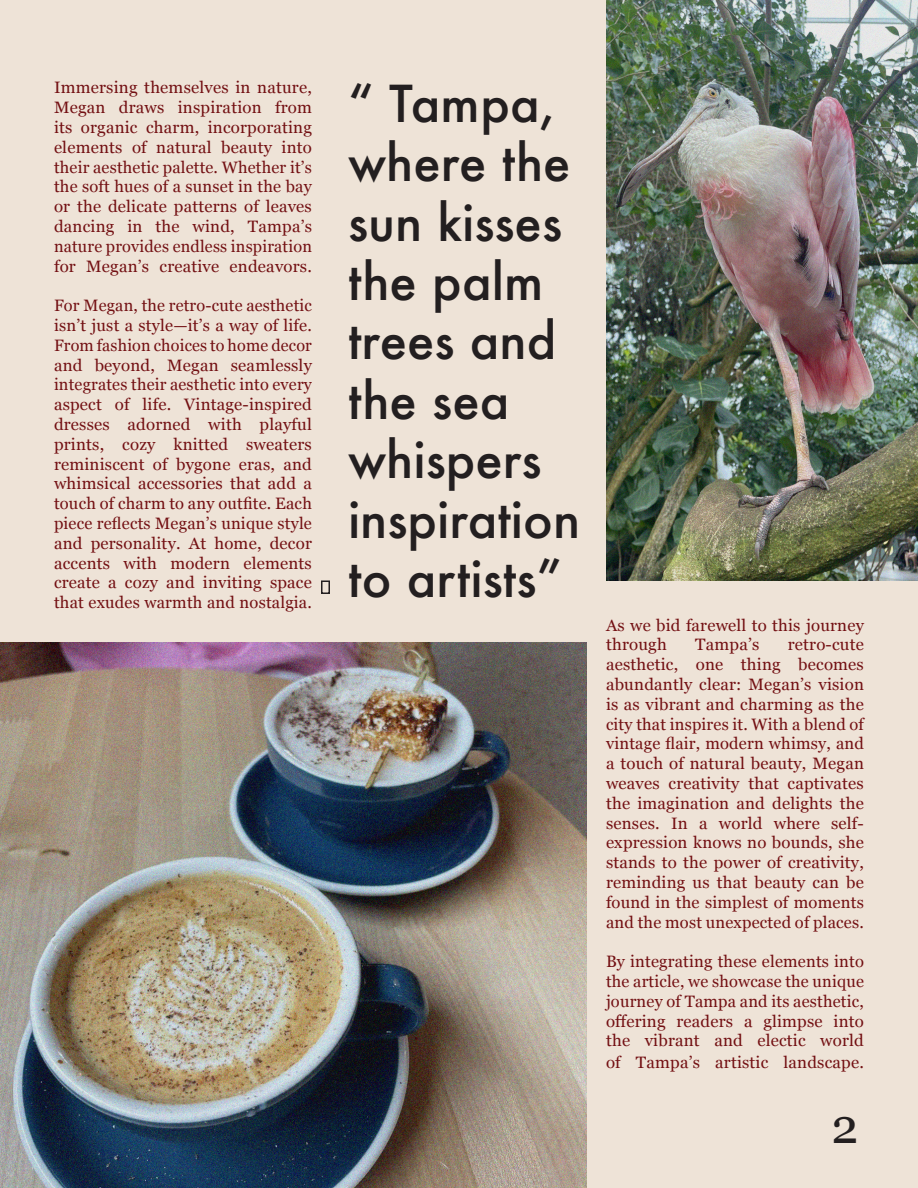
<style>
.page{position:relative;width:918px;height:1188px;background:#eee3d7}
.page>*{position:absolute;margin:0;border:0;box-sizing:border-box;transform-origin:0 0}
.t1{font:500 49.5px/59.4px "Futura";color:#231f20}
.t2{font:48px "Georgia";color:#231f20}
.t3{font:16.5px/19.8px "Georgia";letter-spacing:.01em;color:#731013;text-align:justify}
</style>
<div class="page">
<div style="left:321px;top:580px;width:9px;height:14px;border:2px solid #231f20"></div>
<img style="left:0;top:643px;width:587px;height:545px">
<img style="left:606px;top:0;width:312px;height:580px">
<p class="t3" style="left:54px;top:77px;width:259px">Immersing themselves in nature, Megan draws inspiration from its organic charm, incorporating elements of natural beauty into their aesthetic palette. Whether it’s the soft hues of a sunset in the bay or the delicate patterns of leaves dancing in the wind, Tampa’s nature provides endless inspiration for Megan’s creative endeavors.</p>
<p class="t3" style="left:54px;top:295px;width:259px">For Megan, the retro-cute aesthetic isn’t just a style—it’s a way of life.<br>From fashion choices to home decor and beyond, Megan seamlessly integrates their aesthetic into every aspect of life. Vintage-inspired dresses adorned with playful prints, cozy knitted sweaters reminiscent of bygone eras, and whimsical accessories that add a touch of charm to any outfite. Each piece reflects Megan’s unique style and personality. At home, decor accents with modern elements create a cozy and inviting space that exudes warmth and nostalgia.</p>
<p class="t1" style="left:348px;top:73px;width:234px">“ Tampa, where the sun kisses the palm trees and the sea whispers inspiration to artists”</p>
<p class="t3" style="left:606px;top:614px;width:259px">As we bid farewell to this journey through</p>
<p class="t3" style="left:695px;top:634px;width:66px">Tampa’s</p>
<p class="t3" style="left:606px;top:634px;width:259px;text-indent:182px">retro-cute aesthetic, one thing becomes abundantly clear: Megan’s vision is as vibrant and charming as the city that inspires it. With a blend of vintage flair, modern whimsy, and a touch of natural beauty, Megan weaves creativity that captivates the imagination and delights the senses. In a world where self&shy;expression knows no bounds, she stands to the power of creativity, reminding us that beauty can be found in the simplest of moments and the most unexpected of places.</p>
<p class="t3" style="left:606px;top:951px;width:259px">By integrating these elements into the article, we showcase the unique journey of Tampa and its aesthetic, offering readers a glimpse into the vibrant and electic world</p>
<p class="t3" style="left:606px;top:1052px;width:259px">of Tampa’s artistic landscape.</p>
<p class="t2" style="left:832px;top:1092px;width:28px">2</p>
</div>
